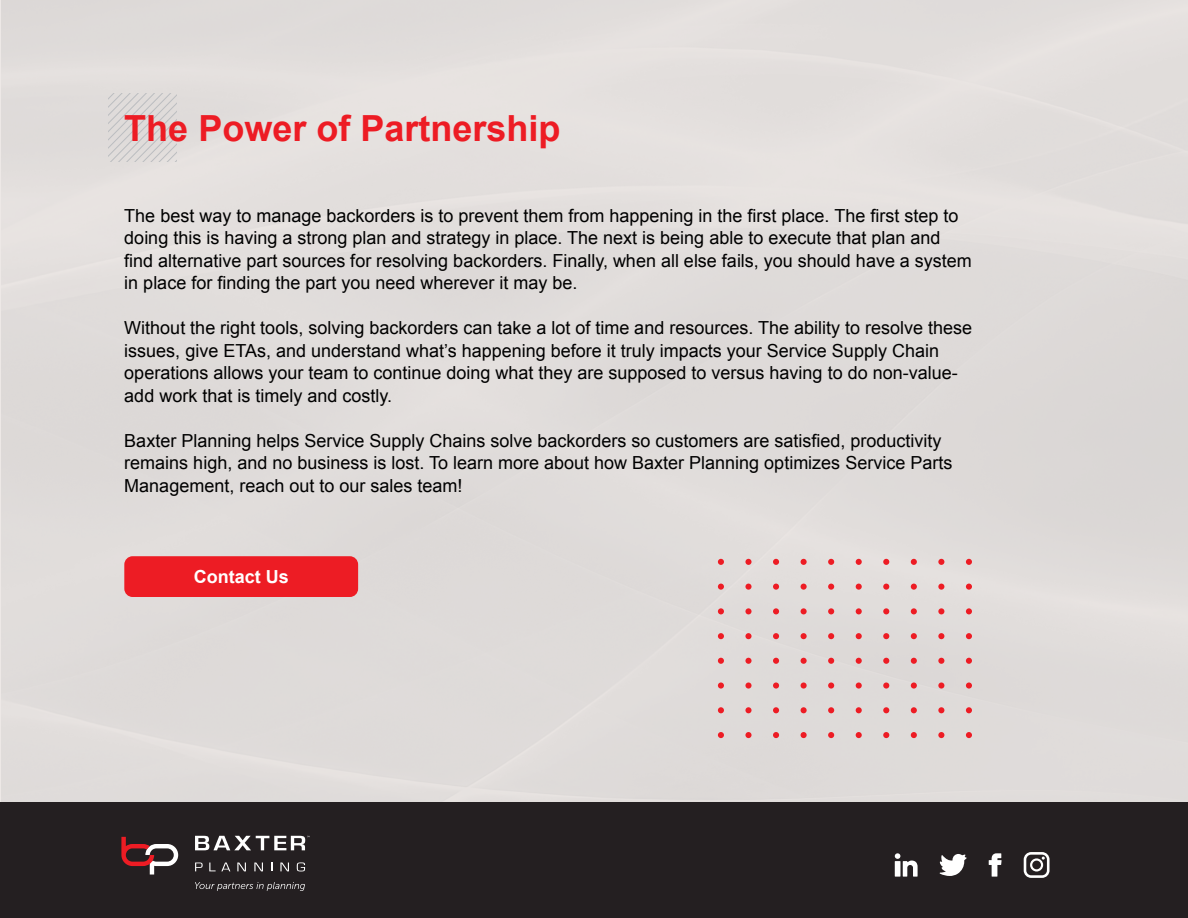
<style>
.page{position:relative;width:1188px;height:918px;background:#fff}
.page>*{position:absolute;margin:0;border:0;box-sizing:border-box;transform-origin:0 0}
.t1{font:700 36px "Arial";color:#ed1c24}
.t2{font:18px/22.5px "Arial";color:#000}
.t3{font:700 18px "Arial";color:#fff}
</style>
<div class="page">
<div style="left:2px;top:0;width:1186px;height:802px;background:#dfdcda"></div>
<svg style="left:108px;top:93px;width:69px;height:69px;background:#d9d6d5"></svg>
<div style="left:0;top:802px;width:1188px;height:116px;background:#241f21"></div>
<svg style="left:121px;top:837px;width:57px;height:38px"></svg>
<svg style="left:195px;top:863px;width:8px;height:8px"></svg>
<svg style="left:209px;top:863px;width:21px;height:8px"></svg>
<svg style="left:237px;top:863px;width:9px;height:8px"></svg>
<svg style="left:254px;top:863px;width:9px;height:8px"></svg>
<svg style="left:280px;top:863px;width:9px;height:8px"></svg>
<svg style="left:297px;top:862px;width:8px;height:9px"></svg>
<svg style="left:195px;top:836px;width:115px;height:14px"></svg>
<svg style="left:195px;top:882px;width:110px;height:9px"></svg>
<div style="left:124px;top:556px;width:234px;height:41px;background:#ed1c24;border-radius:8px"></div>
<svg style="left:989px;top:853px;width:13px;height:24px"></svg>
<svg style="left:940px;top:854px;width:27px;height:22px"></svg>
<svg style="left:895px;top:853px;width:23px;height:24px"></svg>
<svg style="left:1024px;top:852px;width:26px;height:26px"></svg>
<svg style="left:718px;top:559px;width:6px;height:6px"></svg>
<div style="left:745px;top:559px;width:7px;height:6px;background:#ed1c24;border-radius:50%"></div>
<svg style="left:773px;top:559px;width:6px;height:6px"></svg>
<svg style="left:801px;top:559px;width:6px;height:6px"></svg>
<svg style="left:828px;top:559px;width:6px;height:6px"></svg>
<svg style="left:856px;top:559px;width:6px;height:6px"></svg>
<svg style="left:883px;top:559px;width:6px;height:6px"></svg>
<svg style="left:911px;top:559px;width:6px;height:6px"></svg>
<svg style="left:938px;top:559px;width:6px;height:6px"></svg>
<svg style="left:966px;top:559px;width:6px;height:6px"></svg>
<svg style="left:718px;top:584px;width:6px;height:6px"></svg>
<div style="left:745px;top:584px;width:7px;height:6px;background:#ed1c24;border-radius:50%"></div>
<svg style="left:773px;top:584px;width:6px;height:6px"></svg>
<svg style="left:801px;top:584px;width:6px;height:6px"></svg>
<svg style="left:828px;top:584px;width:6px;height:6px"></svg>
<svg style="left:856px;top:584px;width:6px;height:6px"></svg>
<svg style="left:883px;top:584px;width:6px;height:6px"></svg>
<svg style="left:911px;top:584px;width:6px;height:6px"></svg>
<svg style="left:938px;top:584px;width:6px;height:6px"></svg>
<svg style="left:966px;top:584px;width:6px;height:6px"></svg>
<svg style="left:718px;top:608px;width:6px;height:6px"></svg>
<div style="left:745px;top:608px;width:7px;height:6px;background:#ed1c24;border-radius:50%"></div>
<svg style="left:773px;top:608px;width:6px;height:6px"></svg>
<svg style="left:801px;top:608px;width:6px;height:6px"></svg>
<svg style="left:828px;top:608px;width:6px;height:6px"></svg>
<svg style="left:856px;top:608px;width:6px;height:6px"></svg>
<svg style="left:883px;top:608px;width:6px;height:6px"></svg>
<svg style="left:911px;top:608px;width:6px;height:6px"></svg>
<svg style="left:938px;top:608px;width:6px;height:6px"></svg>
<svg style="left:966px;top:608px;width:6px;height:6px"></svg>
<svg style="left:718px;top:633px;width:6px;height:6px"></svg>
<div style="left:745px;top:633px;width:7px;height:6px;background:#ed1c24;border-radius:50%"></div>
<svg style="left:773px;top:633px;width:6px;height:6px"></svg>
<svg style="left:801px;top:633px;width:6px;height:6px"></svg>
<svg style="left:828px;top:633px;width:6px;height:6px"></svg>
<svg style="left:856px;top:633px;width:6px;height:6px"></svg>
<svg style="left:883px;top:633px;width:6px;height:6px"></svg>
<svg style="left:911px;top:633px;width:6px;height:6px"></svg>
<svg style="left:938px;top:633px;width:6px;height:6px"></svg>
<svg style="left:966px;top:633px;width:6px;height:6px"></svg>
<svg style="left:718px;top:658px;width:6px;height:6px"></svg>
<div style="left:745px;top:658px;width:7px;height:6px;background:#ed1c24;border-radius:50%"></div>
<svg style="left:773px;top:658px;width:6px;height:6px"></svg>
<svg style="left:801px;top:658px;width:6px;height:6px"></svg>
<svg style="left:828px;top:658px;width:6px;height:6px"></svg>
<svg style="left:856px;top:658px;width:6px;height:6px"></svg>
<svg style="left:883px;top:658px;width:6px;height:6px"></svg>
<svg style="left:911px;top:658px;width:6px;height:6px"></svg>
<svg style="left:938px;top:658px;width:6px;height:6px"></svg>
<svg style="left:966px;top:658px;width:6px;height:6px"></svg>
<div style="left:718px;top:682px;width:6px;height:7px;background:#ed1c24;border-radius:50%"></div>
<svg style="left:745px;top:682px;width:7px;height:7px"></svg>
<div style="left:773px;top:682px;width:6px;height:7px;background:#ed1c24;border-radius:50%"></div>
<div style="left:801px;top:682px;width:6px;height:7px;background:#ed1c24;border-radius:50%"></div>
<div style="left:828px;top:682px;width:6px;height:7px;background:#ed1c24;border-radius:50%"></div>
<div style="left:856px;top:682px;width:6px;height:7px;background:#ed1c24;border-radius:50%"></div>
<div style="left:883px;top:682px;width:6px;height:7px;background:#ed1c24;border-radius:50%"></div>
<div style="left:911px;top:682px;width:6px;height:7px;background:#ed1c24;border-radius:50%"></div>
<div style="left:938px;top:682px;width:6px;height:7px;background:#ed1c24;border-radius:50%"></div>
<div style="left:966px;top:682px;width:6px;height:7px;background:#ed1c24;border-radius:50%"></div>
<svg style="left:718px;top:707px;width:6px;height:6px"></svg>
<div style="left:745px;top:707px;width:7px;height:6px;background:#ed1c24;border-radius:50%"></div>
<svg style="left:773px;top:707px;width:6px;height:6px"></svg>
<svg style="left:801px;top:707px;width:6px;height:6px"></svg>
<svg style="left:828px;top:707px;width:6px;height:6px"></svg>
<svg style="left:856px;top:707px;width:6px;height:6px"></svg>
<svg style="left:883px;top:707px;width:6px;height:6px"></svg>
<svg style="left:911px;top:707px;width:6px;height:6px"></svg>
<svg style="left:938px;top:707px;width:6px;height:6px"></svg>
<svg style="left:966px;top:707px;width:6px;height:6px"></svg>
<svg style="left:718px;top:732px;width:6px;height:6px"></svg>
<div style="left:745px;top:732px;width:7px;height:6px;background:#ed1c24;border-radius:50%"></div>
<svg style="left:773px;top:732px;width:6px;height:6px"></svg>
<svg style="left:801px;top:732px;width:6px;height:6px"></svg>
<svg style="left:828px;top:732px;width:6px;height:6px"></svg>
<svg style="left:856px;top:732px;width:6px;height:6px"></svg>
<svg style="left:883px;top:732px;width:6px;height:6px"></svg>
<svg style="left:911px;top:732px;width:6px;height:6px"></svg>
<svg style="left:938px;top:732px;width:6px;height:6px"></svg>
<svg style="left:966px;top:732px;width:6px;height:6px"></svg>
<h1 class="t1" style="left:124px;top:105px;width:438px">The Power of Partnership</h1>
<p class="t2" style="left:124px;top:204px;width:849px">The best way to manage backorders is to prevent them from happening in the first place. The first step to doing this is having a strong plan and strategy in place. The next is being able to execute that plan and find alternative part sources for resolving backorders. Finally, when all else fails, you should have a system in place for finding the part you need wherever it may be.</p>
<p class="t2" style="left:124px;top:317px;width:849px">Without the right tools, solving backorders can take a lot of time and resources. The ability to resolve these issues, give ETAs, and understand what’s happening before it truly impacts your Service Supply Chain operations allows your team to continue doing what they are supposed to versus having to do non-value&shy;add work that is timely and costly.</p>
<p class="t2" style="left:124px;top:429px;width:830px">Baxter Planning helps Service Supply Chains solve backorders so customers are satisfied, productivity remains high, and no business is lost. To learn more about how Baxter Planning optimizes Service Parts<br>Management, reach out to our sales team!</p>
<p class="t3" style="left:194px;top:565px;width:97px">Contact Us</p>
</div>
